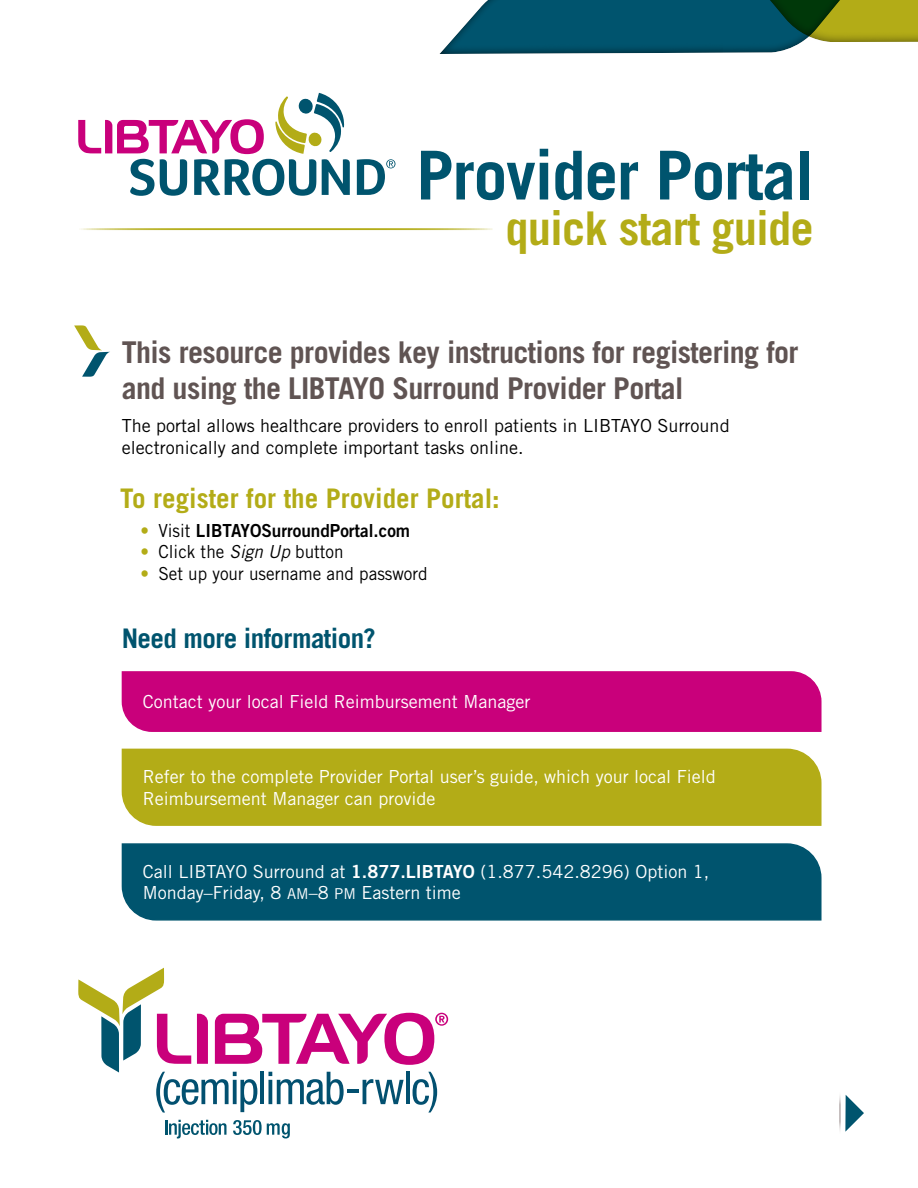
<style>
.page{position:relative;width:918px;height:1188px;background:#fff}
.page>*{position:absolute;margin:0;border:0;box-sizing:border-box;transform-origin:0 0}
.t1{font:700 67.5px "Trade Gothic LT Std";letter-spacing:-.02em;color:#00546e}
.t2{font:700 46.5px "Trade Gothic LT Std";letter-spacing:-.02em;color:#b3ac17}
.t3{font:700 30px/36px "Trade Gothic LT Std";letter-spacing:-.02em;color:#605453}
.t4{font:700 27px "Trade Gothic LT Std";color:#b3ac17}
.t5{font:700 27px "Trade Gothic LT Std";letter-spacing:-.02em;color:#00546e}
.t6{font:18px/21.6px "Trade Gothic LT Std";color:#fff}
.t7{font:18px/21.6px "Trade Gothic LT Std";color:#000}
.t8{font:18px "Trade Gothic LT Std";color:#000;scale:.95 1}
.t9{font:18px "Trade Gothic LT Std Bd 2";color:#000;scale:.95 1}
.s1{font-family:"Trade Gothic LT Std";color:#b3ac17}
.s2{font-family:"Trade Gothic LT Std"}
.s3{color:#b3ac17}
.s4{font-style:italic}
.s5{font-family:"Trade Gothic LT Std Bd 2"}
.s6{font-size:15px}
</style>
<div class="page">
<svg style="left:74px;top:325px;width:36px;height:52px"></svg>
<hr style="left:77px;top:228px;width:416px;height:2px;background:#b3ac17">
<svg style="left:78px;top:93px;width:272px;height:103px"></svg>
<svg style="left:357px;top:159px;width:38px;height:36px"></svg>
<div style="left:121px;top:671px;width:701px;height:61px;background:#c9007b"></div>
<div style="left:121px;top:843px;width:701px;height:78px;background:#00546e"></div>
<div style="left:121px;top:748px;width:701px;height:78px;background:#b3ac17"></div>
<svg style="left:440px;top:0;width:478px;height:54px;background:#3a726a"></svg>
<svg style="left:165px;top:1120px;width:61px;height:18px"></svg>
<svg style="left:233px;top:1120px;width:57px;height:18px"></svg>
<svg style="left:78px;top:968px;width:370px;height:145px"></svg>
<svg style="left:845px;top:1095px;width:19px;height:37px"></svg>
<hr style="left:839px;top:1091px;width:2px;height:44px;background:#a09594">
<h1 class="t1" style="left:416px;top:134px;width:399px">Provider Portal</h1>
<h2 class="t2" style="left:506px;top:199px;width:310px">quick start guide</h2>
<h3 class="t3" style="left:122px;top:334px;width:678px">This resource provides key instructions for registering for and using the LIBTAYO Surround Provider Portal</h3>
<p class="t7" style="left:122px;top:415px;width:610px">The portal allows healthcare providers to enroll patients in LIBTAYO Surround electronically and complete important tasks online.</p>
<h3 class="t4" style="left:120px;top:482px;width:381px">To register for the Provider Portal:</h3>
<p class="t9" style="left:140px;top:519px;width:285px"><span class="s1">•</span> <span class="s2">Visit</span> LIBTAYOSurroundPortal.com</p>
<p class="t8" style="left:140px;top:541px;width:215px"><span class="s3">•</span> Click the <span class="s4">Sign Up</span> button</p>
<p class="t8" style="left:140px;top:562px;width:304px"><span class="s3">•</span> Set up your username and password</p>
<h3 class="t5" style="left:122px;top:621px;width:256px">Need more information?</h3>
<p class="t6" style="left:143px;top:691px;width:389px">Contact your local Field Reimbursement Manager</p>
<p class="t6" style="left:143px;top:766px;width:574px">Refer to the complete Provider Portal user’s guide, which your local Field<br>Reimbursement Manager can provide</p>
<p class="t6" style="left:143px;top:860px;width:568px">Call LIBTAYO Surround at <span class="s5">1.877.LIBTAYO</span> (1.877.542.8296) Option 1,<br>Monday–Friday, 8 <span class="s6">AM</span>–8 <span class="s6">PM</span> Eastern time</p>
</div>
